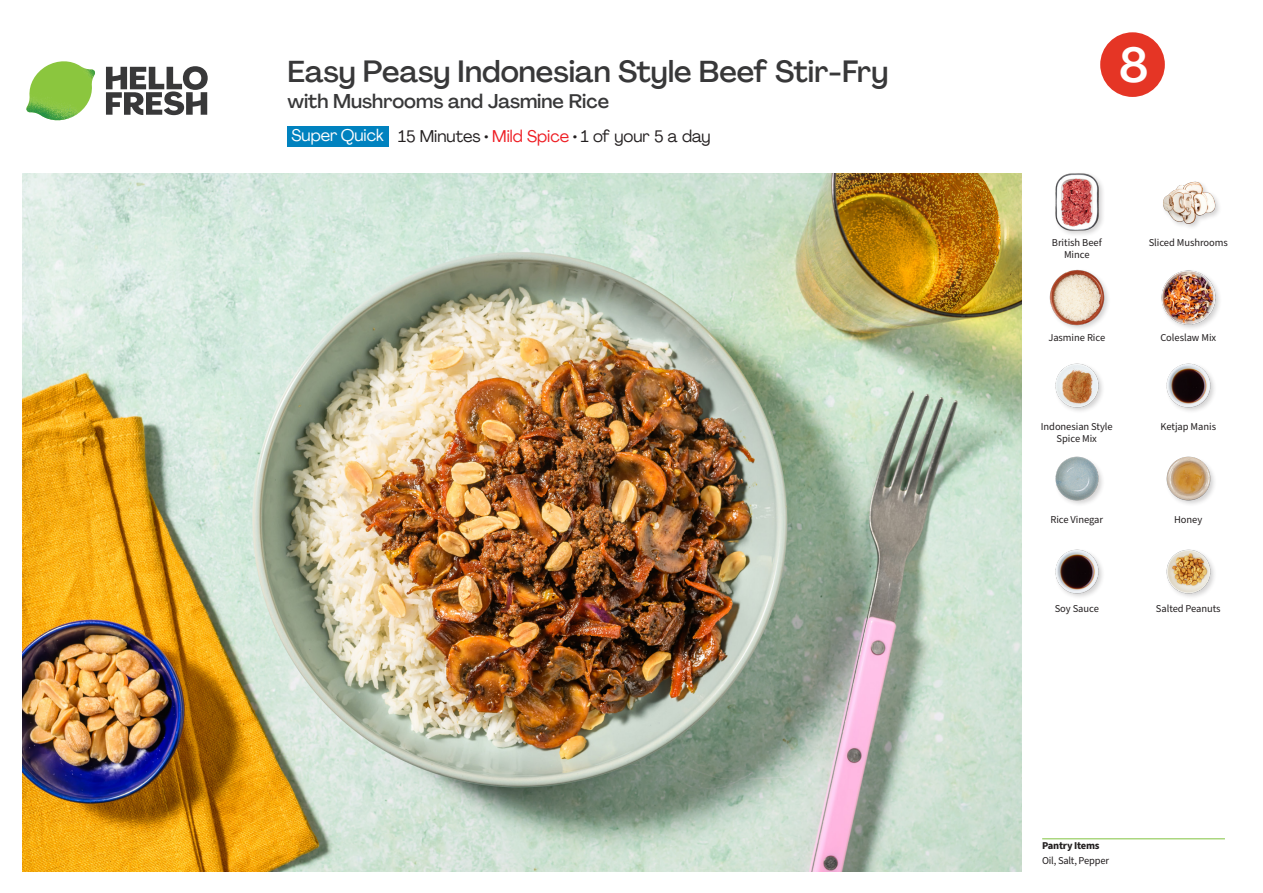
<style>
.page{position:relative;width:1263px;height:893px;background:#fff}
.page>*{position:absolute;margin:0;border:0;box-sizing:border-box;transform-origin:0 0}
._24_Recipe_Nr_Bag{font:500 48px "Agrandir";color:#fff}
._15_Titel_UK{font:500 30px "Agrandir";color:#383839}
._15_Titel_UK-2{font:500 19.5px "Agrandir";color:#383839}
._02_Box_Type{font:16.5px "Agrandir";color:#231f20}
._02_Box_Type-2{font:16.5px "Agrandir";color:#fff}
._18_FRONT_ingredients_UK{font:10.5px/12px "Source Sans Pro";letter-spacing:-.005em;color:#231f20;text-align:center}
._14_Allergene_Text_7pt{font:10.5px "Source Sans Pro";letter-spacing:-.02em;color:#231f20}
._14_Allergene_Text_7pt-2{font:700 10.5px "Source Sans Pro";letter-spacing:-.02em;color:#231f20}
.s1{color:#ee1d23}
</style>
<div class="page">
<svg style="left:106px;top:66px;width:102px;height:49px"></svg>
<img style="left:26px;top:61px;width:69px;height:59px">
<img style="left:22px;top:173px;width:999px;height:699px">
<hr style="left:1042px;top:838px;width:183px;height:1px;background:#81c340">
<div style="left:287px;top:126px;width:102px;height:20px;background:#0082bf"></div>
<img style="left:1055px;top:549px;width:48px;height:48px">
<img style="left:1166px;top:549px;width:48px;height:48px">
<img style="left:1055px;top:363px;width:48px;height:48px">
<img style="left:1055px;top:456px;width:48px;height:48px">
<img style="left:1166px;top:456px;width:48px;height:48px">
<img style="left:1166px;top:363px;width:48px;height:48px">
<div style="left:1054px;top:172px;width:52px;height:66px;background:#231f20;opacity:.2"></div>
<img style="left:1054px;top:173px;width:51px;height:58px">
<div style="left:1048px;top:269px;width:63px;height:62px;background:#231f20;opacity:.2"></div>
<img style="left:1048px;top:269px;width:57px;height:57px">
<div style="left:1160px;top:269px;width:62px;height:62px;background:#231f20;opacity:.2"></div>
<img style="left:1160px;top:269px;width:57px;height:57px">
<div style="left:1162px;top:180px;width:60px;height:51px;background:#231f20;opacity:.2"></div>
<img style="left:1162px;top:180px;width:55px;height:51px">
<svg style="left:1100px;top:32px;width:65px;height:65px"></svg>
<p class="_15_Titel_UK" style="left:287px;top:53px;width:602px">Easy Peasy Indonesian Style Beef Stir-Fry</p>
<p class="_15_Titel_UK-2" style="left:287px;top:89px;width:323px">with Mushrooms and Jasmine Rice</p>
<p class="_02_Box_Type-2" style="left:292px;top:125px;width:94px">Super Quick</p>
<p class="_02_Box_Type" style="left:398px;top:126px;width:314px">15 Minutes • <span class="s1">Mild Spice</span> • 1 of your 5 a day</p>
<p class="_24_Recipe_Nr_Bag" style="left:1119px;top:36px;width:31px">8</p>
<p class="_18_FRONT_ingredients_UK" style="left:1052px;top:237px;width:51px">British Beef<br>Mince</p>
<p class="_18_FRONT_ingredients_UK" style="left:1149px;top:237px;width:81px">Sliced Mushrooms</p>
<p class="_18_FRONT_ingredients_UK" style="left:1048px;top:332px;width:58px">Jasmine Rice</p>
<p class="_18_FRONT_ingredients_UK" style="left:1160px;top:332px;width:57px">Coleslaw Mix</p>
<p class="_18_FRONT_ingredients_UK" style="left:1041px;top:421px;width:73px">Indonesian Style</p>
<p class="_18_FRONT_ingredients_UK" style="left:1160px;top:421px;width:57px">Ketjap Manis</p>
<p class="_18_FRONT_ingredients_UK" style="left:1057px;top:433px;width:42px">Spice Mix</p>
<p class="_18_FRONT_ingredients_UK" style="left:1050px;top:514px;width:54px">Rice Vinegar</p>
<p class="_18_FRONT_ingredients_UK" style="left:1174px;top:514px;width:30px">Honey</p>
<p class="_18_FRONT_ingredients_UK" style="left:1055px;top:603px;width:46px">Soy Sauce</p>
<p class="_18_FRONT_ingredients_UK" style="left:1156px;top:603px;width:66px">Salted Peanuts</p>
<p class="_14_Allergene_Text_7pt-2" style="left:1042px;top:839px;width:59px">Pantry Items</p>
<p class="_14_Allergene_Text_7pt" style="left:1042px;top:854px;width:68px">Oil, Salt, Pepper</p>
</div>
